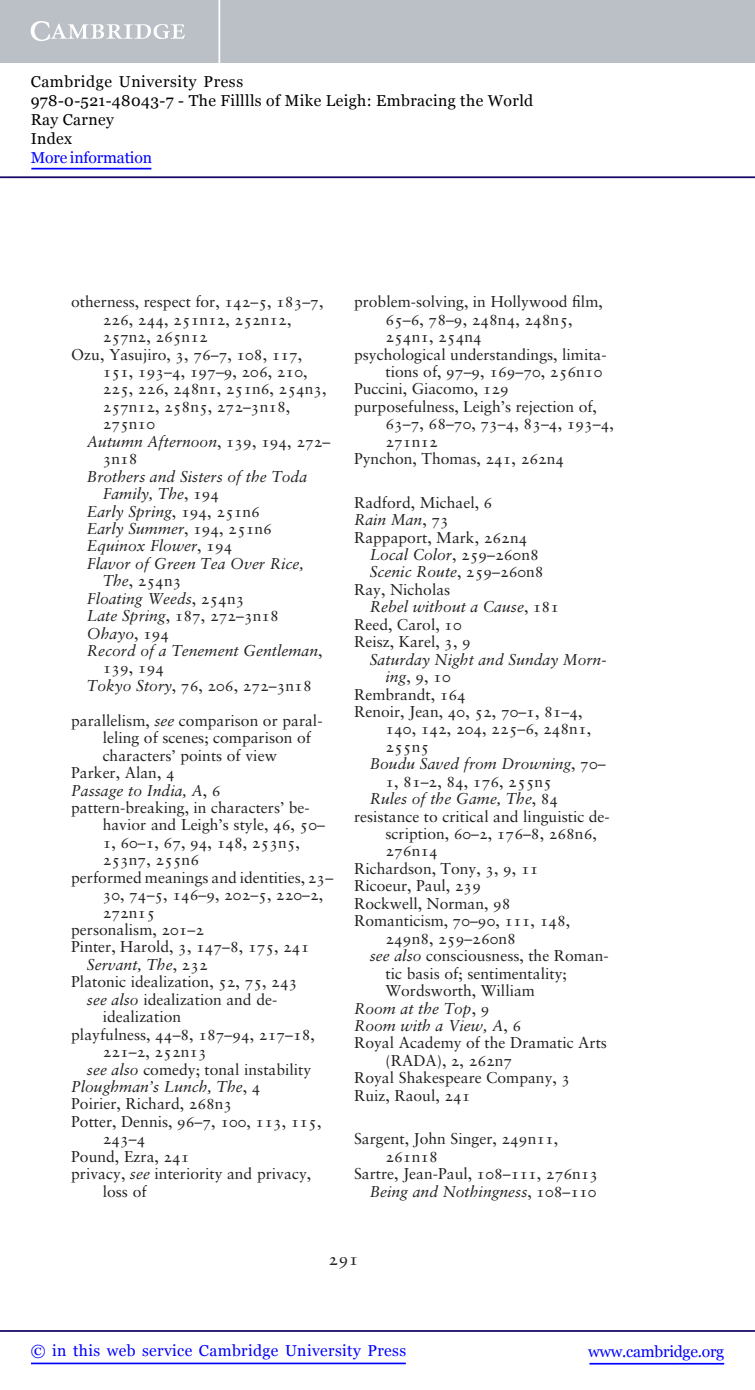
<style>
.page{position:relative;width:755px;height:1390px;background:#fff}
.page>*{position:absolute;margin:0;border:0;box-sizing:border-box;transform-origin:0 0}
.t1{font:17.5px "Sabon New Roman SC";color:#231f20}
.t2{font:15.75px/17.5px "Sabon New Roman SC";color:#231f20}
.t3{font:15.75px/17.5px "Sabon Italic Os F";color:#231f20}
.t4{font:15.75px/18.9px "Georgia";letter-spacing:.025em;color:#000}
.t5{font:15.75px "Georgia";letter-spacing:.025em;color:#00f}
.t6{font:15.75px "Georgia";letter-spacing:-.015em;color:#00f}
.t7{font:15.75px "Georgia";letter-spacing:-.01em;color:#00f}
.s1{font-family:"Sabon New Roman SC"}
.s2{font-family:"Sabon Italic Os F"}
</style>
<div class="page">
<hr style="left:589px;top:1363px;width:134px;height:1px;background:#00f">
<hr style="left:0;top:1330px;width:754px;height:2px;background:#150666">
<hr style="left:31px;top:1362px;width:374px;height:2px;background:#00f">
<div style="left:0;top:0;width:754px;height:63px;background:#bac0c6"></div>
<svg style="left:31px;top:21px;width:154px;height:20px"></svg>
<hr style="left:218px;top:0;width:2px;height:63px;background:#fff">
<hr style="left:0;top:176px;width:754px;height:2px;background:#150666">
<hr style="left:31px;top:168px;width:120px;height:1px;background:#00f">
<p class="t4" style="left:31px;top:73px;width:504px">Cambridge University Press<br>978-0-521-48043-7 - The Filllls of Mike Leigh: Embracing the World<br>Ray Carney<br>Index</p>
<p class="t7" style="left:31px;top:148px;width:123px">More information</p>
<p class="t2" style="left:71px;top:294px;width:253px">otherness, respect for, 142–5, 183–7,</p>
<p class="t2" style="left:103px;top:312px;width:190px">226, 244, 251n12, 252n12,</p>
<p class="t2" style="left:103px;top:329px;width:107px">257n2, 265n12</p>
<p class="t2" style="left:71px;top:347px;width:232px">Ozu, Yasujiro, 3, 76–7, 108, 117,</p>
<p class="t2" style="left:103px;top:364px;width:206px">151, 193–4, 197–9, 206, 210,</p>
<p class="t2" style="left:103px;top:381px;width:225px">225, 226, 248n1, 251n6, 254n3,</p>
<p class="t2" style="left:103px;top:399px;width:189px">257n12, 258n5, 272–3n18,</p>
<p class="t2" style="left:103px;top:416px;width:54px">275n10</p>
<p class="t3" style="left:87px;top:434px;width:245px">Autumn Afternoon<span class="s1">, 139, 194, 272–</span></p>
<p class="t2" style="left:103px;top:451px;width:36px">3n18</p>
<p class="t3" style="left:87px;top:469px;width:222px">Brothers and Sisters of the Toda</p>
<p class="t3" style="left:103px;top:486px;width:118px">Family, The<span class="s1">, 194</span></p>
<p class="t3" style="left:87px;top:504px;width:174px">Early Spring<span class="s1">, 194, 251n6</span></p>
<p class="t3" style="left:87px;top:521px;width:186px">Early Summer<span class="s1">, 194, 251n6</span></p>
<p class="t3" style="left:87px;top:538px;width:147px">Equinox Flower<span class="s1">, 194</span></p>
<p class="t3" style="left:87px;top:556px;width:218px">Flavor of Green Tea Over Rice,</p>
<p class="t2" style="left:103px;top:573px;width:80px"><span class="s2">The</span>, 254n3</p>
<p class="t3" style="left:87px;top:591px;width:159px">Floating Weeds<span class="s1">, 254n3</span></p>
<p class="t2" style="left:87px;top:608px;width:193px"><span class="s2">Late Spring</span>, 187, 272–3n18</p>
<p class="t3" style="left:87px;top:626px;width:237px">Ohayo<span class="s1">, 194<br></span>Record of a Tenement Gentleman<span class="s1">,</span></p>
<p class="t2" style="left:87px;top:660px;width:226px;text-indent:16px">139, 194<br><span class="s2">Tokyo Story</span>, 76, 206, 272–3n18</p>
<p class="t2" style="left:71px;top:713px;width:253px">parallelism, <span class="s2">see</span> comparison or paral-</p>
<p class="t2" style="left:103px;top:730px;width:210px">leling of scenes; comparison of</p>
<p class="t2" style="left:103px;top:748px;width:176px">characters’ points of view</p>
<p class="t2" style="left:71px;top:765px;width:105px">Parker, Alan, 4</p>
<p class="t3" style="left:71px;top:783px;width:151px">Passage to India, A<span class="s1">, 6</span></p>
<p class="t2" style="left:71px;top:800px;width:240px">pattern-breaking, in characters’ be-</p>
<p class="t2" style="left:103px;top:817px;width:224px">havior and Leigh’s style, 46, 50–</p>
<p class="t2" style="left:103px;top:835px;width:199px">1, 60–1, 67, 94, 148, 253n5,</p>
<p class="t2" style="left:103px;top:852px;width:98px">253n7, 255n6</p>
<p class="t2" style="left:71px;top:870px;width:263px">performed meanings and identities, 23–</p>
<p class="t2" style="left:103px;top:887px;width:222px">30, 74–5, 146–9, 202–5, 220–2,</p>
<p class="t2" style="left:103px;top:904px;width:54px">272n15</p>
<p class="t2" style="left:71px;top:922px;width:134px">personalism, 201–2</p>
<p class="t2" style="left:71px;top:939px;width:239px">Pinter, Harold, 3, 147–8, 175, 241</p>
<p class="t3" style="left:87px;top:957px;width:122px">Servant, The<span class="s1">, 232</span></p>
<p class="t2" style="left:71px;top:974px;width:227px">Platonic idealization, 52, 75, 243</p>
<p class="t2" style="left:87px;top:992px;width:192px"><span class="s2">see also</span> idealization and de-</p>
<p class="t2" style="left:103px;top:1009px;width:80px">idealization</p>
<p class="t2" style="left:71px;top:1027px;width:245px">playfulness, 44–8, 187–94, 217–18,</p>
<p class="t2" style="left:103px;top:1044px;width:106px">221–2, 252n13</p>
<p class="t2" style="left:87px;top:1061px;width:226px"><span class="s2">see also</span> comedy; tonal instability</p>
<p class="t3" style="left:71px;top:1079px;width:191px">Ploughman’s Lunch, The<span class="s1">, 4</span></p>
<p class="t2" style="left:71px;top:1096px;width:162px">Poirier, Richard, 268n3</p>
<p class="t2" style="left:71px;top:1114px;width:251px">Potter, Dennis, 96–7, 100, 113, 115,</p>
<p class="t2" style="left:103px;top:1131px;width:44px">243–4</p>
<p class="t2" style="left:71px;top:1149px;width:120px">Pound, Ezra, 241</p>
<p class="t2" style="left:71px;top:1166px;width:241px">privacy, <span class="s2">see</span> interiority and privacy,</p>
<p class="t2" style="left:103px;top:1183px;width:45px">loss of</p>
<p class="t2" style="left:354px;top:294px;width:250px">problem-solving, in Hollywood film,</p>
<p class="t2" style="left:385px;top:312px;width:188px">65–6, 78–9, 248n4, 248n5,</p>
<p class="t2" style="left:385px;top:329px;width:98px">254n1, 254n4</p>
<p class="t2" style="left:354px;top:346px;width:254px">psychological understandings, limita-</p>
<p class="t2" style="left:385px;top:364px;width:218px">tions of, 97–9, 169–70, 256n10</p>
<p class="t2" style="left:354px;top:381px;width:156px">Puccini, Giacomo, 129</p>
<p class="t2" style="left:354px;top:399px;width:244px">purposefulness, Leigh’s rejection of,</p>
<p class="t2" style="left:385px;top:416px;width:230px">63–7, 68–70, 73–4, 83–4, 193–4,</p>
<p class="t2" style="left:385px;top:434px;width:54px">271n12</p>
<p class="t2" style="left:354px;top:451px;width:212px">Pynchon, Thomas, 241, 262n4</p>
<p class="t2" style="left:354px;top:495px;width:140px">Radford, Michael, 6</p>
<p class="t3" style="left:354px;top:512px;width:96px">Rain Man<span class="s1">, 73</span></p>
<p class="t2" style="left:354px;top:530px;width:175px">Rappaport, Mark, 262n4</p>
<p class="t3" style="left:369px;top:547px;width:175px">Local Color<span class="s1">, 259–260n8<br></span>Scenic Route<span class="s1">, 259–260n8</span></p>
<p class="t2" style="left:354px;top:582px;width:98px">Ray, Nicholas</p>
<p class="t3" style="left:369px;top:599px;width:191px">Rebel without a Cause<span class="s1">, 181</span></p>
<p class="t2" style="left:354px;top:617px;width:118px">Reed, Carol, 10<br>Reisz, Karel, 3, 9</p>
<p class="t3" style="left:369px;top:652px;width:238px">Saturday Night and Sunday Morn-</p>
<p class="t2" style="left:385px;top:669px;width:67px"><span class="s2">ing</span>, 9, 10</p>
<p class="t2" style="left:354px;top:686px;width:113px">Rembrandt, 164</p>
<p class="t2" style="left:354px;top:704px;width:230px">Renoir, Jean, 40, 52, 70–1, 81–4,</p>
<p class="t2" style="left:385px;top:721px;width:207px">140, 142, 204, 225–6, 248n1,</p>
<p class="t2" style="left:385px;top:739px;width:45px">255n5</p>
<p class="t3" style="left:369px;top:756px;width:237px">Boudu Saved from Drowning<span class="s1">, 70–</span></p>
<p class="t2" style="left:385px;top:774px;width:168px">1, 81–2, 84, 176, 255n5</p>
<p class="t3" style="left:369px;top:791px;width:190px">Rules of the Game, The<span class="s1">, 84</span></p>
<p class="t2" style="left:354px;top:809px;width:257px">resistance to critical and linguistic de-</p>
<p class="t2" style="left:385px;top:826px;width:213px">scription, 60–2, 176–8, 268n6,</p>
<p class="t2" style="left:385px;top:843px;width:54px">276n14</p>
<p class="t2" style="left:354px;top:861px;width:186px">Richardson, Tony, 3, 9, 11</p>
<p class="t2" style="left:354px;top:878px;width:128px">Ricoeur, Paul, 239</p>
<p class="t2" style="left:354px;top:896px;width:158px">Rockwell, Norman, 98</p>
<p class="t2" style="left:354px;top:913px;width:217px">Romanticism, 70–90, 111, 148,</p>
<p class="t2" style="left:385px;top:931px;width:132px">249n8, 259–260n8</p>
<p class="t2" style="left:369px;top:948px;width:240px"><span class="s2">see also</span> consciousness, the Roman-</p>
<p class="t2" style="left:385px;top:965px;width:183px">tic basis of; sentimentality;</p>
<p class="t2" style="left:385px;top:983px;width:151px">Wordsworth, William</p>
<p class="t3" style="left:354px;top:1001px;width:168px">Room at the Top<span class="s1">, 9<br></span>Room with a View, A<span class="s1">, 6</span></p>
<p class="t2" style="left:354px;top:1035px;width:254px">Royal Academy of the Dramatic Arts</p>
<p class="t2" style="left:385px;top:1053px;width:128px">(RADA), 2, 262n7</p>
<p class="t2" style="left:354px;top:1070px;width:217px">Royal Shakespeare Company, 3</p>
<p class="t2" style="left:354px;top:1088px;width:118px">Ruiz, Raoul, 241</p>
<p class="t2" style="left:354px;top:1131px;width:205px">Sargent, John Singer, 249n11,</p>
<p class="t2" style="left:385px;top:1149px;width:54px">261n18</p>
<p class="t2" style="left:354px;top:1166px;width:246px">Sartre, Jean-Paul, 108–111, 276n13</p>
<p class="t3" style="left:369px;top:1184px;width:228px">Being and Nothingness<span class="s1">, 108–110</span></p>
<p class="t1" style="left:328px;top:1251px;width:31px">291</p>
<p class="t5" style="left:31px;top:1341px;width:376px">© in this web service Cambridge University Press</p>
<p class="t6" style="left:588px;top:1341px;width:137px">www.cambridge.org</p>
</div>
